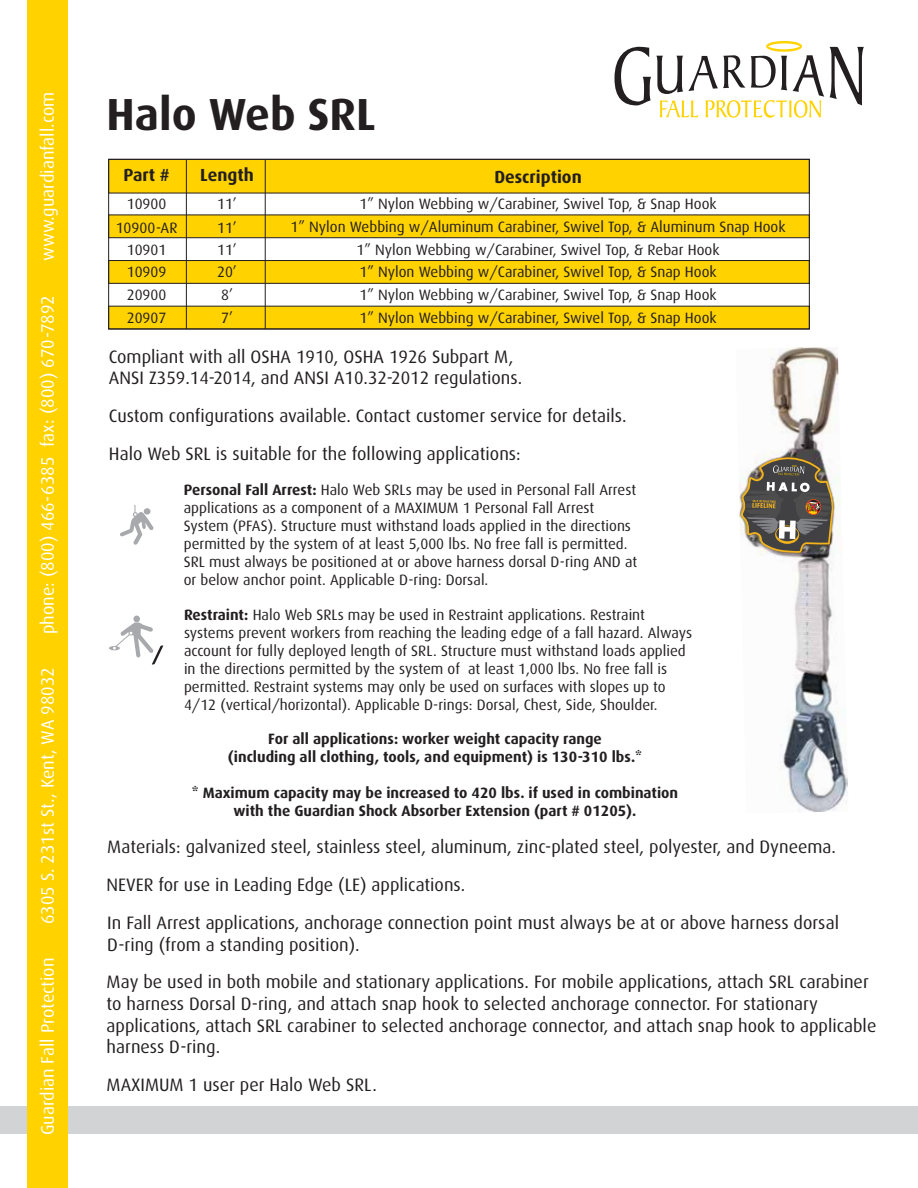
<style>
.page{position:relative;width:918px;height:1188px;background:#fff}
.page>*{position:absolute;margin:0;border:0;box-sizing:border-box;transform-origin:0 0}
.t1{font:700 45px "Dax";color:#231f20}
.t2{font:18px/21.6px "Dax";color:#231f20}
.t3{font:18px "Dax";color:#fff}
.t4{font:700 17.55px "Dax";color:#231f20}
.t5{font:15px/18px "Dax";color:#231f20}
.t6{font:700 15px/18px "Dax";color:#231f20;text-align:center}
.s1{font-weight:700}
</style>
<div class="page">
<div style="left:0;top:1107px;width:918px;height:27px;background:#d1d3d4"></div>
<div style="left:27px;top:0;width:41px;height:1188px;background:#ffd200"></div>
<div style="left:133px;top:616px;width:7px;height:6px;background:#a7a9ac;border-radius:50%"></div>
<svg style="left:109px;top:646px;width:11px;height:4px"></svg>
<svg style="left:113px;top:623px;width:51px;height:42px"></svg>
<svg style="left:120px;top:505px;width:34px;height:40px"></svg>
<svg style="left:614px;top:41px;width:250px;height:77px"></svg>
<div style="left:108px;top:306px;width:702px;height:23px;background:#ffd200"></div>
<div style="left:108px;top:260px;width:702px;height:24px;background:#ffd200;border:1px solid #231f20"></div>
<div style="left:108px;top:159px;width:702px;height:34px;background:#ffd200"></div>
<div style="left:108px;top:215px;width:702px;height:23px;background:#ffd200;border:1px solid #231f20"></div>
<div style="left:108px;top:159px;width:702px;height:170px;border:1px solid #231f20"></div>
<hr style="left:186px;top:159px;width:1px;height:170px;background:#231f20">
<hr style="left:265px;top:159px;width:1px;height:170px;background:#231f20">
<img style="left:739px;top:347px;width:109px;height:465px">
<img style="left:740px;top:453px;width:94px;height:100px">
<p class="t3" style="left:38px;top:261px;width:171px;rotate:-90deg">www.guardianfall.com</p>
<h1 class="t1" style="left:107px;top:89px;width:271px">Halo Web SRL</h1>
<p class="t4" style="left:123px;top:165px;width:48px">Part #</p>
<p class="t4" style="left:200px;top:165px;width:55px">Length</p>
<p class="t4" style="left:494px;top:167px;width:89px">Description</p>
<p class="t5" style="left:127px;top:195px;width:41px">10900</p>
<p class="t5" style="left:127px;top:241px;width:41px">10901</p>
<p class="t5" style="left:217px;top:192px;width:21px;line-height:23.7px">11’<br>11’</p>
<p class="t5" style="left:359px;top:195px;width:359px">1” Nylon Webbing w/Carabiner, Swivel Top, &amp; Snap Hook</p>
<p class="t5" style="left:291px;top:216px;width:497px;line-height:22.4px;text-align:center">1” Nylon Webbing w/Aluminum Carabiner, Swivel Top, &amp; Aluminum Snap Hook 1” Nylon Webbing w/Carabiner, Swivel Top, &amp; Rebar Hook<br>1” Nylon Webbing w/Carabiner, Swivel Top, &amp; Snap Hook<br>1” Nylon Webbing w/Carabiner, Swivel Top, &amp; Snap Hook</p>
<p class="t5" style="left:116px;top:219px;width:63px">10900-AR</p>
<p class="t5" style="left:217px;top:241px;width:21px">11’</p>
<p class="t5" style="left:127px;top:261px;width:41px;line-height:22.6px">10909<br>20900</p>
<p class="t5" style="left:217px;top:261px;width:21px;line-height:22.6px">20’<br>8’</p>
<p class="t3" style="left:38px;top:634px;width:341px;rotate:-90deg">phone: (800) 466-6385 fax: (800) 670-7892</p>
<p class="t5" style="left:127px;top:309px;width:41px">20907</p>
<p class="t5" style="left:221px;top:309px;width:13px">7’</p>
<p class="t5" style="left:359px;top:309px;width:359px">1” Nylon Webbing w/Carabiner, Swivel Top, &amp; Snap Hook</p>
<p class="t2" style="left:109px;top:346px;width:415px">Compliant with all OSHA 1910, OSHA 1926 Subpart M,<br>ANSI Z359.14-2014, and ANSI A10.32-2012 regulations.</p>
<p class="t2" style="left:109px;top:405px;width:519px">Custom configurations available. Contact customer service for details.</p>
<p class="t2" style="left:109px;top:443px;width:413px">Halo Web SRL is suitable for the following applications:</p>
<p class="t5" style="left:184px;top:481px;width:455px"><span class="s1">Personal Fall Arrest:</span> Halo Web SRLs may be used in Personal Fall Arrest applications as a component of a MAXIMUM 1 Personal Fall Arrest System (PFAS). Structure must withstand loads applied in the directions permitted by the system of at least 5,000 lbs. No free fall is permitted.<br>SRL must always be positioned at or above harness dorsal D-ring AND at or below anchor point. Applicable D-ring: Dorsal.</p>
<p class="t5" style="left:184px;top:606px;width:510px"><span class="s1">Restraint:</span> Halo Web SRLs may be used in Restraint applications. Restraint systems prevent workers from reaching the leading edge of a fall hazard. Always account for fully deployed length of SRL. Structure must withstand loads applied in the directions permitted by the system of at least 1,000 lbs. No free fall is permitted. Restraint systems may only be used on surfaces with slopes up to 4/12 (vertical/horizontal). Applicable D-rings: Dorsal, Chest, Side, Shoulder.</p>
<p class="t3" style="left:38px;top:924px;width:258px;rotate:-90deg">6305 S. 231st St., Kent, WA 98032</p>
<p class="t6" style="left:228px;top:730px;width:416px">For all applications: worker weight capacity range<br>(including all clothing, tools, and equipment) is 130-310 lbs.*</p>
<p class="t6" style="left:192px;top:784px;width:488px">* Maximum capacity may be increased to 420 lbs. if used in combination with the Guardian Shock Absorber Extension (part # 01205).</p>
<p class="t2" style="left:107px;top:837px;width:730px">Materials: galvanized steel, stainless steel, aluminum, zinc-plated steel, polyester, and Dyneema.</p>
<p class="t2" style="left:107px;top:866px;width:734px;line-height:37.8px">NEVER for use in Leading Edge (LE) applications.<br>In Fall Arrest applications, anchorage connection point must always be at or above harness dorsal</p>
<p class="t2" style="left:107px;top:934px;width:254px">D-ring (from a standing position).</p>
<p class="t3" style="left:38px;top:1135px;width:179px;rotate:-90deg">Guardian Fall Protection</p>
<p class="t2" style="left:107px;top:972px;width:771px">May be used in both mobile and stationary applications. For mobile applications, attach SRL carabiner to harness Dorsal D-ring, and attach snap hook to selected anchorage connector. For stationary applications, attach SRL carabiner to selected anchorage connector, and attach snap hook to applicable harness D-ring.</p>
<p class="t2" style="left:107px;top:1074px;width:272px">MAXIMUM 1 user per Halo Web SRL.</p>
</div>
